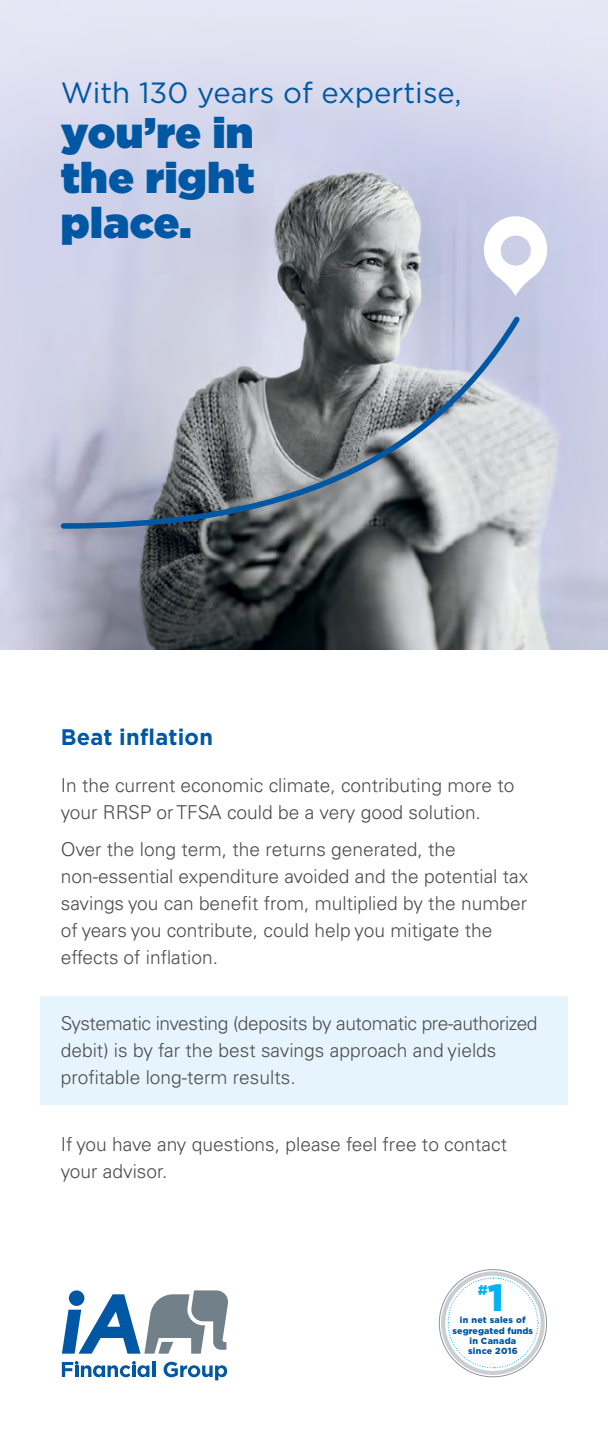
<style>
.page{position:relative;width:608px;height:1438px;background:#fff}
.page>*{position:absolute;margin:0;border:0;box-sizing:border-box;transform-origin:0 0}
.Footnote{font:900 42.75px/45px "Gotham";letter-spacing:.01em;color:#0058a4;text-align:justify}
.t1{font:900 38.02px "Gotham";color:#00b5ef}
.Footnote-2{font:29.25px "Gotham";color:#0058a4}
.t2{font:700 22.5px "Gotham";letter-spacing:.01em;color:#0058a4}
.t3{font:300 19.12px/27px "Univers LT Pro 45";color:#4d4d4f}
.t4{font:900 14.17px "Gotham";color:#00b5ef}
.t5{font:900 8.78px/10.1px "Gotham";letter-spacing:.025em;color:#0058a4;text-align:center}
</style>
<div class="page">
<div style="left:441px;top:1271px;width:103px;height:104px;border:4px solid #cacdd1;border-radius:50%"></div>
<svg style="left:447px;top:1277px;width:91px;height:91px"></svg>
<img style="left:0;top:0;width:608px;height:649px">
<svg style="left:483px;top:216px;width:64px;height:81px"></svg>
<div style="left:501px;top:236px;width:29px;height:29px;background:#cccee7;border-radius:50%"></div>
<svg style="left:61px;top:312px;width:463px;height:217px;background:#9da2ad"></svg>
<div style="left:500px;top:235px;width:30px;height:30px;background:#cccee7;border-radius:50%"></div>
<div style="left:40px;top:996px;width:528px;height:109px;background:#e6f5fd"></div>
<svg style="left:62px;top:1290px;width:166px;height:63px"></svg>
<hr style="left:152px;top:1361px;width:3px;height:16px;background:#0058a4">
<svg style="left:163px;top:1362px;width:64px;height:18px"></svg>
<svg style="left:62px;top:1361px;width:87px;height:16px"></svg>
<p class="Footnote-2" style="left:61px;top:74px;width:402px">With 130 years of expertise,</p>
<p class="Footnote" style="left:61px;top:110px;width:195px">you’re in the right place.</p>
<h2 class="t2" style="left:61px;top:722px;width:154px">Beat inflation</h2>
<p class="t3" style="left:61px;top:771px;width:455px">In the current economic climate, contributing more to your RRSP or TFSA could be a very good solution.</p>
<p class="t3" style="left:61px;top:835px;width:469px">Over the long term, the returns generated, the non-essential expenditure avoided and the potential tax savings you can benefit from, multiplied by the number of years you contribute, could help you mitigate the effects of inflation.</p>
<p class="t3" style="left:61px;top:1009px;width:478px">Systematic investing (deposits by automatic pre-authorized debit) is by far the best savings approach and yields profitable long-term results.</p>
<p class="t3" style="left:61px;top:1130px;width:447px">If you have any questions, please feel free to contact your advisor.</p>
<p class="t4" style="left:477px;top:1280px;width:12px">#</p>
<p class="t1" style="left:487px;top:1271px;width:18px">1</p>
<p class="t5" style="left:452px;top:1315px;width:82px">in net sales of segregated funds in Canada<br>since 2016</p>
</div>
